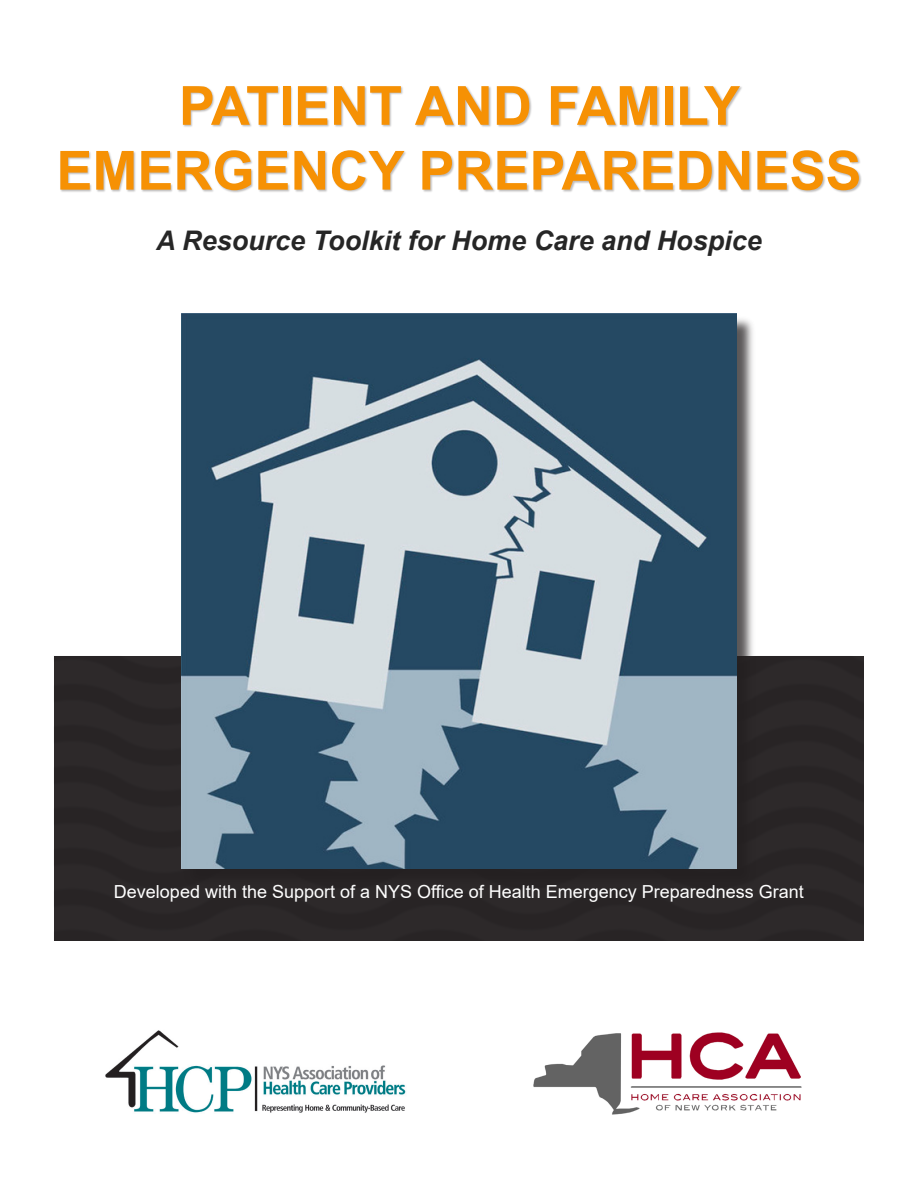
<style>
.page{position:relative;width:918px;height:1188px;background:#fff}
.page>*{position:absolute;margin:0;border:0;box-sizing:border-box;transform-origin:0 0}
.t1{font:700 54px "Arial";color:#f69104}
.t2{font:italic 700 27px "Arial";color:#262626}
.t3{font:18px "Arial";color:#fff}
</style>
<div class="page">
<div style="left:54px;top:656px;width:810px;height:285px;background:#2d292a"></div>
<div style="left:59px;top:85px;width:804px;height:109px;background:#231f20;opacity:.3"></div>
<img style="left:105px;top:1030px;width:301px;height:83px">
<img style="left:534px;top:1032px;width:267px;height:82px">
<div style="left:183px;top:315px;width:572px;height:572px;background:#231f20;opacity:.75"></div>
<img style="left:182px;top:314px;width:554px;height:554px">
<p class="t1" style="left:179px;top:68px;width:563px">PATIENT AND FAMILY</p>
<p class="t1" style="left:56px;top:133px;width:807px">EMERGENCY PREPAREDNESS</p>
<p class="t2" style="left:156px;top:222px;width:607px">A Resource Toolkit for Home Care and Hospice</p>
<p class="t3" style="left:114px;top:879px;width:692px">Developed with the Support of a NYS Office of Health Emergency Preparedness Grant</p>
</div>
